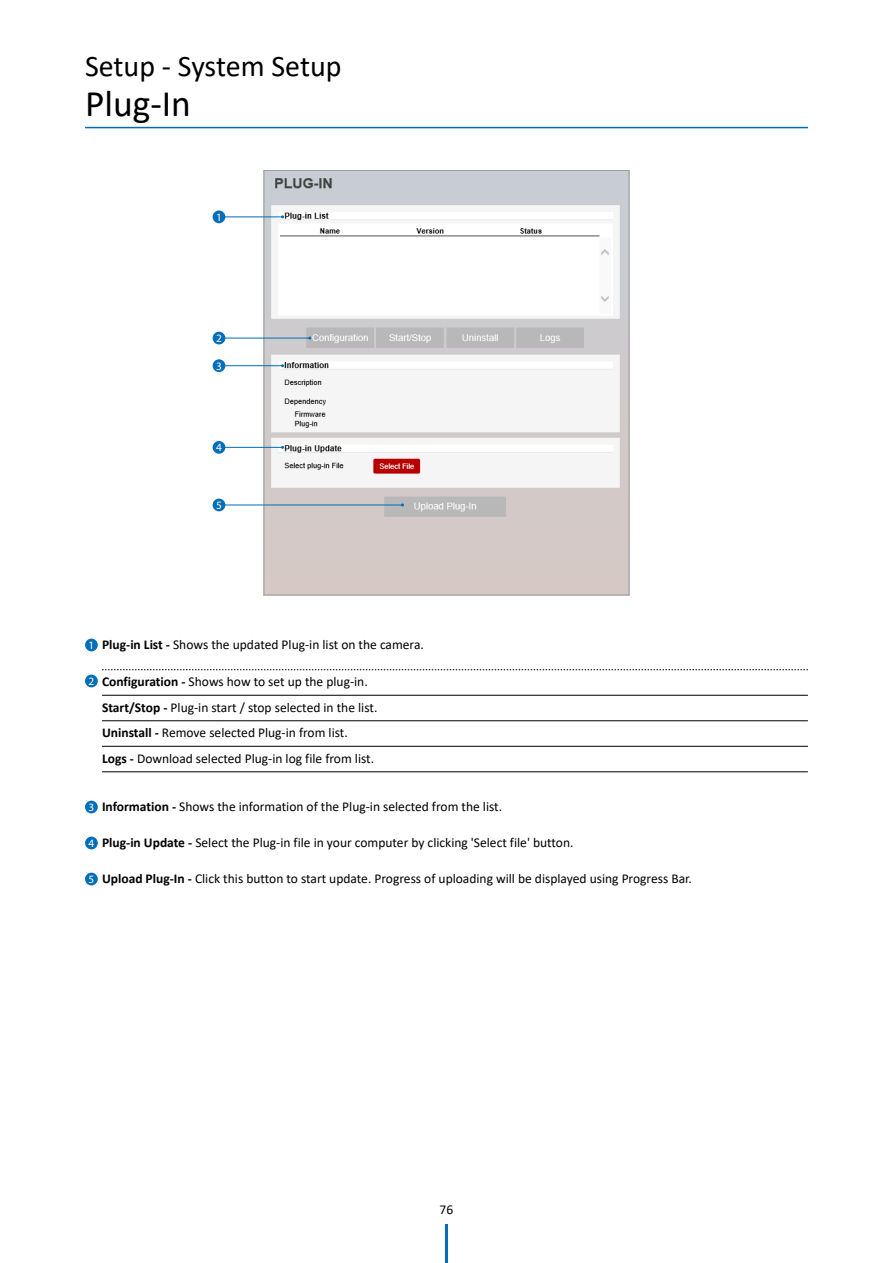
<style>
.page{position:relative;width:893px;height:1263px;background:#fff}
.page>*{position:absolute;margin:0;border:0;box-sizing:border-box;transform-origin:0 0}
.t1{font:37.5px "Calibri";color:#000}
.t2{font:30px "Calibri";color:#000}
.t3{font:13.5px/25.5px "Calibri";color:#000}
.t4{font:11.25px "Myriad Pro";color:#fff}
.s1{font-family:"Myriad Pro";font-size:11.25px;color:#fff}
.s2{font-weight:700}
</style>
<div class="page">
<hr style="left:85px;top:127px;width:723px;height:1px;background:#036eb8">
<hr style="left:445px;top:1225px;width:3px;height:38px;background:#036eb8">
<div style="left:85px;top:639px;width:13px;height:12px;background:#036eb8;border-radius:50%"></div>
<div style="left:85px;top:675px;width:13px;height:12px;background:#036eb8;border-radius:50%"></div>
<div style="left:85px;top:801px;width:13px;height:12px;background:#036eb8;border-radius:50%"></div>
<div style="left:85px;top:837px;width:13px;height:12px;background:#036eb8;border-radius:50%"></div>
<div style="left:85px;top:873px;width:13px;height:12px;background:#036eb8;border-radius:50%"></div>
<svg style="left:102px;top:669px;width:706px;height:1px"></svg>
<hr style="left:102px;top:695px;width:706px;height:1px;background:#000">
<hr style="left:102px;top:720px;width:706px;height:1px;background:#000">
<hr style="left:102px;top:746px;width:706px;height:1px;background:#000">
<hr style="left:102px;top:771px;width:706px;height:1px;background:#000">
<img style="left:266px;top:172px;width:361px;height:421px">
<div style="left:264px;top:170px;width:365px;height:425px;border:1px solid #9fa0a0"></div>
<hr style="left:219px;top:216px;width:64px;height:1px;background:#036eb8">
<div style="left:213px;top:210px;width:12px;height:13px;background:#036eb8;border-radius:50%"></div>
<hr style="left:219px;top:365px;width:64px;height:1px;background:#036eb8">
<div style="left:213px;top:359px;width:12px;height:13px;background:#036eb8;border-radius:50%"></div>
<hr style="left:219px;top:447px;width:64px;height:1px;background:#036eb8">
<div style="left:213px;top:441px;width:12px;height:13px;background:#036eb8;border-radius:50%"></div>
<hr style="left:219px;top:505px;width:183px;height:1px;background:#036eb8">
<div style="left:213px;top:499px;width:12px;height:12px;background:#036eb8;border-radius:50%"></div>
<hr style="left:219px;top:338px;width:91px;height:1px;background:#036eb8">
<div style="left:213px;top:332px;width:12px;height:12px;background:#036eb8;border-radius:50%"></div>
<h2 class="t2" style="left:85px;top:45px;width:258px">Setup - System Setup</h2>
<h1 class="t1" style="left:85px;top:77px;width:107px">Plug-In</h1>
<p class="t4" style="left:216px;top:210px;width:7px">1</p>
<p class="t4" style="left:216px;top:331px;width:7px">2</p>
<p class="t4" style="left:216px;top:359px;width:7px">3</p>
<p class="t4" style="left:216px;top:440px;width:7px">4</p>
<p class="t4" style="left:216px;top:498px;width:7px">5</p>
<p class="t3" style="left:89px;top:631px;width:337px"><span class="s1">1</span> <span class="s2">Plug-in List -</span> Shows the updated Plug-in list on the camera.</p>
<p class="t4" style="left:89px;top:674px;width:7px">2</p>
<p class="t3" style="left:102px;top:668px;width:277px"><span class="s2">Configuration -</span> Shows how to set up the plug-in.<br><span class="s2">Start/Stop -</span> Plug-in start / stop selected in the list.<br><span class="s2">Uninstall -</span> Remove selected Plug-in from list.<br><span class="s2">Logs -</span> Download selected Plug-in log file from list.</p>
<p class="t3" style="left:89px;top:793px;width:415px"><span class="s1">3</span> <span class="s2">Information -</span> Shows the information of the Plug-in selected from the list.</p>
<p class="t3" style="left:89px;top:829px;width:486px"><span class="s1">4</span> <span class="s2">Plug-in Update -</span> Select the Plug-in file in your computer by clicking 'Select file' button.</p>
<p class="t3" style="left:89px;top:865px;width:605px"><span class="s1">5</span> <span class="s2">Upload Plug-In -</span> Click this button to start update. Progress of uploading will be displayed using Progress Bar.</p>
<p class="t3" style="left:440px;top:1197px;width:15px">76</p>
</div>
